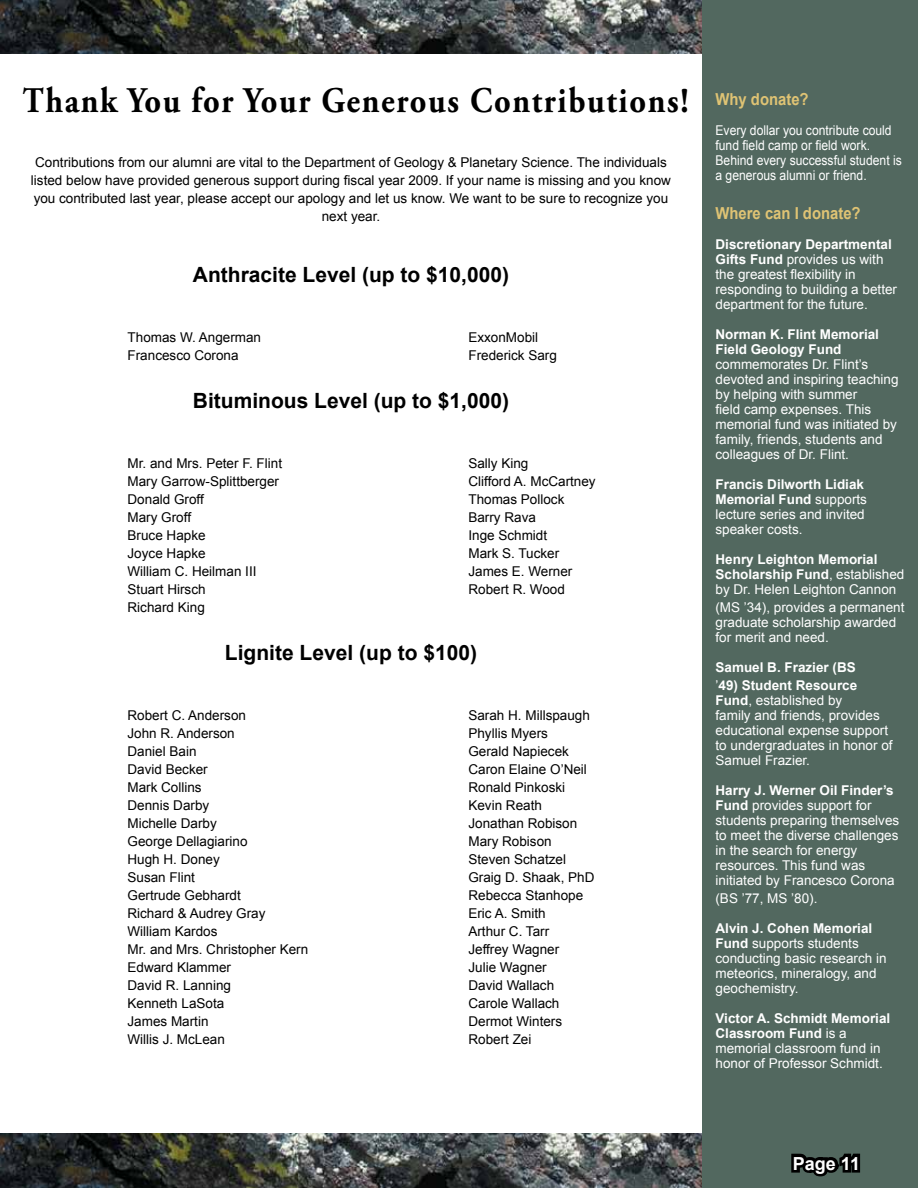
<style>
.page{position:relative;width:918px;height:1188px;background:#fff}
.page>*{position:absolute;margin:0;border:0;box-sizing:border-box;transform-origin:0 0}
.t1{font:700 36px "Adobe Garamond Pro";letter-spacing:.05em;color:#000;scale:.9 1}
.t2{font:700 21px "Arial";color:#000}
.t3{font:700 18px "Arial";color:#fff}
.t4{font:700 16.5px "Arial";color:#dfc374;scale:.9 1}
.t5{font:13.5px/18px "Arial";color:#000}
.t6{font:13.5px/15px "Arial";color:#fff}
.t7{font:700 13.5px/15px "Arial";color:#fff}
.t8{font:13.5px/15px "Arial";color:#fff;scale:.9 1}
.s1{font-weight:700}
.s2{font-weight:400}
</style>
<div class="page">
<img style="left:0;top:1134px;width:702px;height:54px">
<img style="left:0;top:0;width:702px;height:54px">
<div style="left:702px;top:0;width:216px;height:1188px;background:#52685f"></div>
<svg style="left:791px;top:1153px;width:70px;height:24px"></svg>
<h1 class="t1" style="left:23px;top:79px;width:741px">Thank You for Your Generous Contributions!</h1>
<p class="t5" style="left:31px;top:153px;width:642px;text-align:center">Contributions from our alumni are vital to the Department of Geology &amp; Planetary Science. The individuals listed below have provided generous support during fiscal year 2009. If your name is missing and you know you contributed last year, please accept our apology and let us know. We want to be sure to recognize you next year.</p>
<h2 class="t2" style="left:193px;top:263px;width:318px">Anthracite Level (up to $10,000)</h2>
<p class="t5" style="left:128px;top:328px;width:135px">Thomas W. Angerman<br>Francesco Corona</p>
<p class="t5" style="left:468px;top:328px;width:90px">ExxonMobil<br>Frederick Sarg</p>
<h2 class="t2" style="left:193px;top:389px;width:318px">Bituminous Level (up to $1,000)</h2>
<p class="t5" style="left:128px;top:454px;width:156px">Mr. and Mrs. Peter F. Flint<br>Mary Garrow-Splittberger<br>Donald Groff<br>Mary Groff<br>Bruce Hapke<br>Joyce Hapke<br>William C. Heilman III<br>Stuart Hirsch<br>Richard King</p>
<p class="t5" style="left:468px;top:454px;width:129px">Sally King<br>Clifford A. McCartney<br>Thomas Pollock<br>Barry Rava<br>Inge Schmidt<br>Mark S. Tucker<br>James E. Werner<br>Robert R. Wood</p>
<h2 class="t2" style="left:225px;top:641px;width:254px">Lignite Level (up to $100)</h2>
<p class="t5" style="left:127px;top:706px;width:182px">Robert C. Anderson<br>John R. Anderson<br>Daniel Bain<br>David Becker<br>Mark Collins<br>Dennis Darby<br>Michelle Darby<br>George Dellagiarino<br>Hugh H. Doney<br>Susan Flint<br>Gertrude Gebhardt<br>Richard &amp; Audrey Gray<br>William Kardos<br>Mr. and Mrs. Christopher Kern<br>Edward Klammer<br>David R. Lanning<br>Kenneth LaSota<br>James Martin<br>Willis J. McLean</p>
<p class="t5" style="left:468px;top:706px;width:128px">Sarah H. Millspaugh<br>Phyllis Myers<br>Gerald Napiecek<br>Caron Elaine O’Neil<br>Ronald Pinkoski<br>Kevin Reath<br>Jonathan Robison<br>Mary Robison<br>Steven Schatzel<br>Graig D. Shaak, PhD<br>Rebecca Stanhope<br>Eric A. Smith<br>Arthur C. Tarr<br>Jeffrey Wagner<br>Julie Wagner<br>David Wallach<br>Carole Wallach<br>Dermot Winters<br>Robert Zei</p>
<p class="t4" style="left:716px;top:90px;width:105px">Why donate?</p>
<p class="t8" style="left:716px;top:123px;width:209px">Every dollar you contribute could fund field camp or field work.<br>Behind every successful student is a generous alumni or friend.</p>
<p class="t4" style="left:716px;top:204px;width:163px">Where can I donate?</p>
<p class="t6" style="left:716px;top:237px;width:183px"><span class="s1">Discretionary Departmental<br>Gifts Fund</span> provides us with the greatest flexibility in responding to building a better department for the future.</p>
<p class="t7" style="left:716px;top:327px;width:165px">Norman K. Flint Memorial<br>Field Geology Fund</p>
<p class="t6" style="left:716px;top:357px;width:185px">commemorates Dr. Flint’s devoted and inspiring teaching by helping with summer<br>field camp expenses. This memorial fund was initiated by family, friends, students and colleagues of Dr. Flint.</p>
<p class="t6" style="left:716px;top:477px;width:153px"><span class="s1">Francis Dilworth Lidiak<br>Memorial Fund</span> supports lecture series and invited speaker costs.</p>
<p class="t7" style="left:716px;top:552px;width:190px">Henry Leighton Memorial<br>Scholarship Fund<span class="s2">, established by Dr. Helen Leighton Cannon</span></p>
<p class="t6" style="left:716px;top:600px;width:190px">(MS ’34), provides a permanent graduate scholarship awarded for merit and need.</p>
<p class="t7" style="left:716px;top:658px;width:143px;line-height:18px">Samuel B. Frazier (BS <span class="s2">’</span>49) Student Resource</p>
<p class="t6" style="left:716px;top:693px;width:179px"><span class="s1">Fund</span>, established by<br>family and friends, provides educational expense support to undergraduates in honor of<br>Samuel Frazier.</p>
<p class="t6" style="left:716px;top:783px;width:185px"><span class="s1">Harry J. Werner Oil Finder’s<br>Fund</span> provides support for students preparing themselves to meet the diverse challenges in the search for energy resources. This fund was initiated by Francesco Corona</p>
<p class="t6" style="left:716px;top:891px;width:104px">(BS ’77, MS ’80).</p>
<p class="t6" style="left:716px;top:921px;width:173px"><span class="s1">Alvin J. Cohen Memorial<br>Fund</span> supports students conducting basic research in meteorics, mineralogy, and geochemistry.</p>
<p class="t6" style="left:716px;top:1011px;width:176px"><span class="s1">Victor A. Schmidt Memorial<br>Classroom Fund</span> is a memorial classroom fund in honor of Professor Schmidt.</p>
<h3 class="t3" style="left:793px;top:1153px;width:69px">Page 11</h3>
</div>
